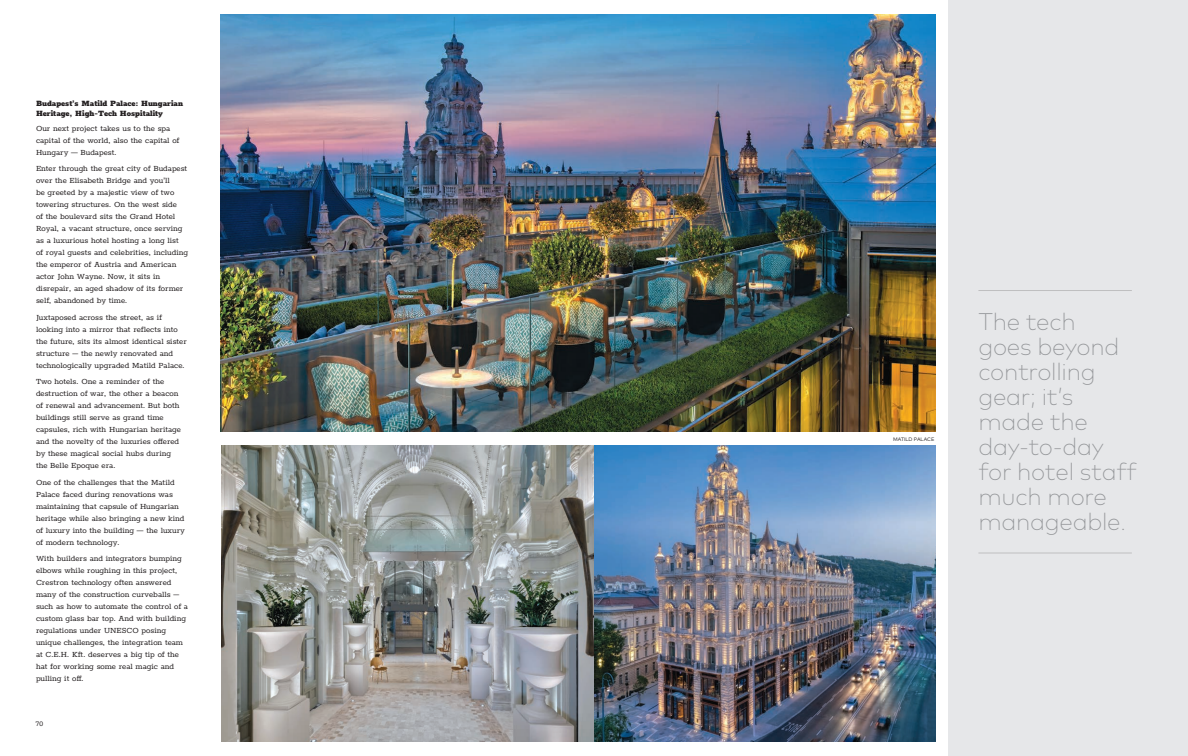
<style>
.page{position:relative;width:1188px;height:756px;background:#fff}
.page>*{position:absolute;margin:0;border:0;box-sizing:border-box;transform-origin:0 0}
.t1{font:200 24px/25px "Mark Pro";letter-spacing:-.01em;color:#939598}
.t2{font:9px/12px "Rokkitt";color:#231f20}
.t3{font:8px "Rokkitt";color:#231f20}
.t4{font:5px "Mark Pro";letter-spacing:.005em;color:#231f20}
</style>
<div class="page">
<img style="left:222px;top:446px;width:714px;height:296px">
<img style="left:220px;top:14px;width:716px;height:417px">
<div style="left:949px;top:0;width:239px;height:756px;background:#e6e7e9"></div>
<hr style="left:978px;top:553px;width:154px;height:1px;background:#bfbfc0">
<hr style="left:978px;top:290px;width:154px;height:1px;background:#bfbfc0">
<p class="t2" style="left:36px;top:98px;width:148px;line-height:10px">Budapest’s Matild Palace: Hungarian<br>Heritage, High-Tech Hospitality</p>
<p class="t2" style="left:36px;top:122px;width:145px">Our next project takes us to the spa capital of the world, also the capital of<br>Hungary — Budapest.</p>
<p class="t2" style="left:36px;top:162px;width:154px">Enter through the great city of Budapest over the Elisabeth Bridge and you’ll<br>be greeted by a majestic view of two towering structures. On the west side<br>of the boulevard sits the Grand Hotel Royal, a vacant structure, once serving as a luxurious hotel hosting a long list<br>of royal guests and celebrities, including the emperor of Austria and American actor John Wayne. Now, it sits in disrepair, an aged shadow of its former self, abandoned by time.</p>
<p class="t2" style="left:36px;top:311px;width:152px">Juxtaposed across the street, as if looking into a mirror that reflects into the future, sits its almost identical sister structure – the newly renovated and technologically upgraded Matild Palace.</p>
<p class="t2" style="left:36px;top:375px;width:146px">Two hotels. One a reminder of the destruction of war, the other a beacon of renewal and advancement. But both buildings still serve as grand time capsules, rich with Hungarian heritage and the novelty of the luxuries offered by these magical social hubs during the Belle Epoque era.</p>
<p class="t2" style="left:36px;top:475px;width:150px">One of the challenges that the Matild Palace faced during renovations was maintaining that capsule of Hungarian heritage while also bringing a new kind of luxury into the building — the luxury of modern technology.</p>
<p class="t2" style="left:36px;top:552px;width:154px">With builders and integrators bumping elbows while roughing in this project, Crestron technology often answered many of the construction curveballs – such as how to automate the control of a custom glass bar top. And with building regulations under UNESCO posing unique challenges, the integration team at C.E.H. Kft. deserves a big tip of the hat for working some real magic and pulling it off.</p>
<p class="t3" style="left:36px;top:718px;width:9px">70</p>
<p class="t4" style="left:893px;top:435px;width:43px">MATILD PALACE</p>
<h1 class="t1" style="left:978px;top:307px;width:160px">The tech<br>goes beyond controlling gear; it’s made the day-to-day for hotel staff much more manageable.</h1>
</div>
